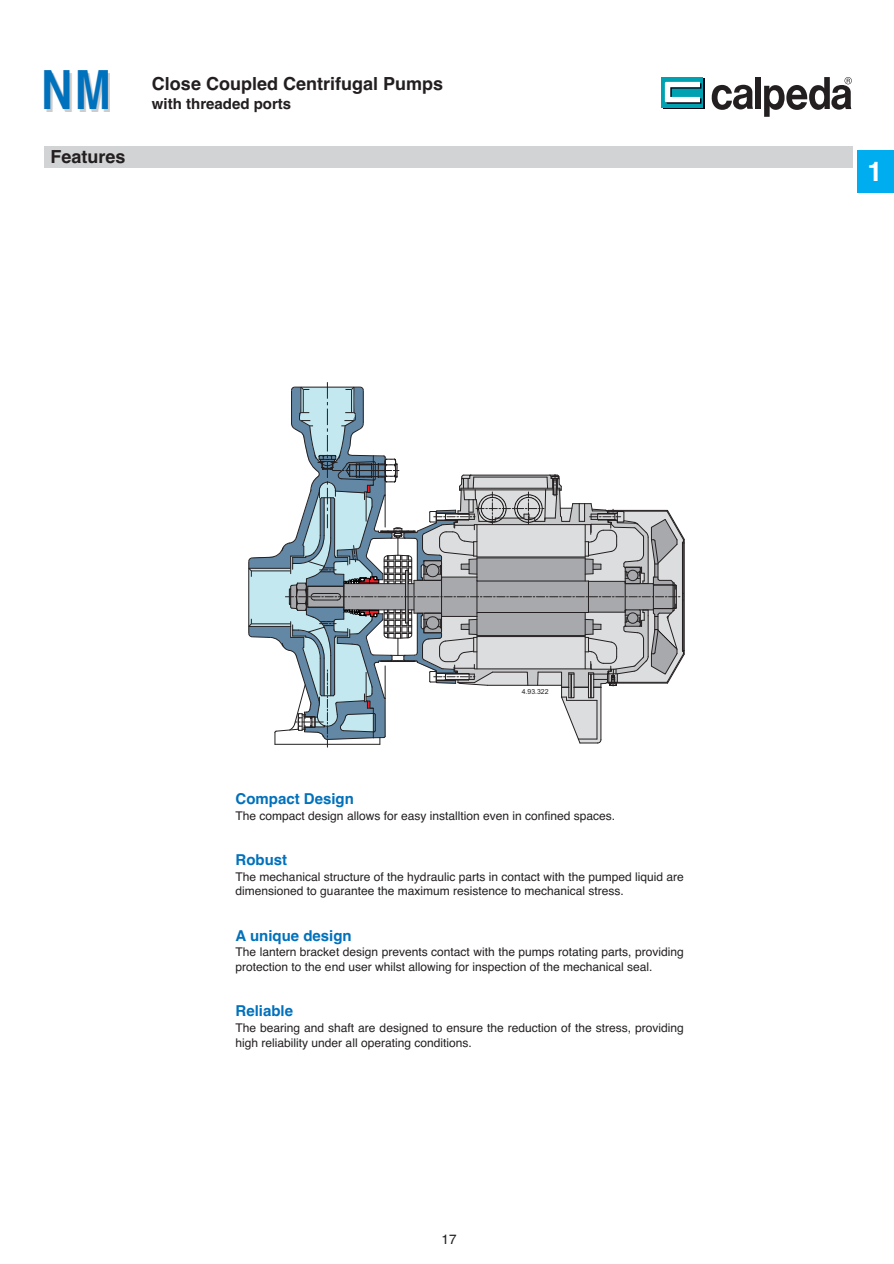
<style>
.page{position:relative;width:894px;height:1264px;background:#fff}
.page>*{position:absolute;margin:0;border:0;box-sizing:border-box;transform-origin:0 0}
.t1{font:700 54px "Helvetica";color:#0071bc;scale:.8 1}
.t2{font:700 27px "Helvetica";color:#fff}
.t3{font:700 18px "Helvetica";color:#231f20}
.t4{font:700 15px "Helvetica";color:#0071bc}
.t5{font:700 15px "Helvetica";color:#231f20}
.t6{font:13.5px "Helvetica";color:#231f20}
.t7{font:12px/14.4px "Helvetica";color:#231f20}
.t8{font:6.9px "Arial";color:#231f20}
</style>
<div class="page">
<div style="left:44px;top:146px;width:808px;height:21px;background:#d1d3d4"></div>
<svg style="left:248px;top:382px;width:436px;height:362px"></svg>
<div style="left:856px;top:150px;width:37px;height:43px;background:#00aeef"></div>
<div style="left:755px;top:77px;width:5px;height:32px;background:#231f20"></div>
<svg style="left:711px;top:85px;width:41px;height:25px"></svg>
<div style="left:663px;top:78px;width:41px;height:31px;background:#00a2b2"></div>
<div style="left:661px;top:77px;width:41px;height:30px;background:#00a2b2"></div>
<svg style="left:664px;top:82px;width:37px;height:22px"></svg>
<svg style="left:764px;top:77px;width:87px;height:40px"></svg>
<h1 class="t1" style="left:41px;top:71px;width:88px">NM</h1>
<h3 class="t3" style="left:51px;top:150px;width:76px">Features</h3>
<h3 class="t3" style="left:152px;top:77px;width:292px">Close Coupled Centrifugal Pumps</h3>
<p class="t5" style="left:152px;top:99px;width:141px">with threaded ports</p>
<h2 class="t2" style="left:867px;top:162px;width:17px">1</h2>
<p class="t8" style="left:521px;top:689px;width:28px">4.93.322</p>
<p class="t4" style="left:235px;top:792px;width:120px">Compact Design</p>
<p class="t7" style="left:235px;top:809px;width:381px">The compact design allows for easy installtion even in confined spaces.</p>
<p class="t4" style="left:235px;top:854px;width:53px">Robust</p>
<p class="t7" style="left:235px;top:870px;width:449px">The mechanical structure of the hydraulic parts in contact with the pumped liquid are dimensioned to guarantee the maximum resistence to mechanical stress.</p>
<p class="t4" style="left:235px;top:929px;width:118px">A unique design</p>
<p class="t7" style="left:235px;top:946px;width:449px">The lantern bracket design prevents contact with the pumps rotating parts, providing protection to the end user whilst allowing for inspection of the mechanical seal.</p>
<p class="t4" style="left:235px;top:1005px;width:59px">Reliable</p>
<p class="t7" style="left:235px;top:1021px;width:449px">The bearing and shaft are designed to ensure the reduction of the stress, providing high reliability under all operating conditions.</p>
<p class="t6" style="left:441px;top:1234px;width:17px">17</p>
</div>
